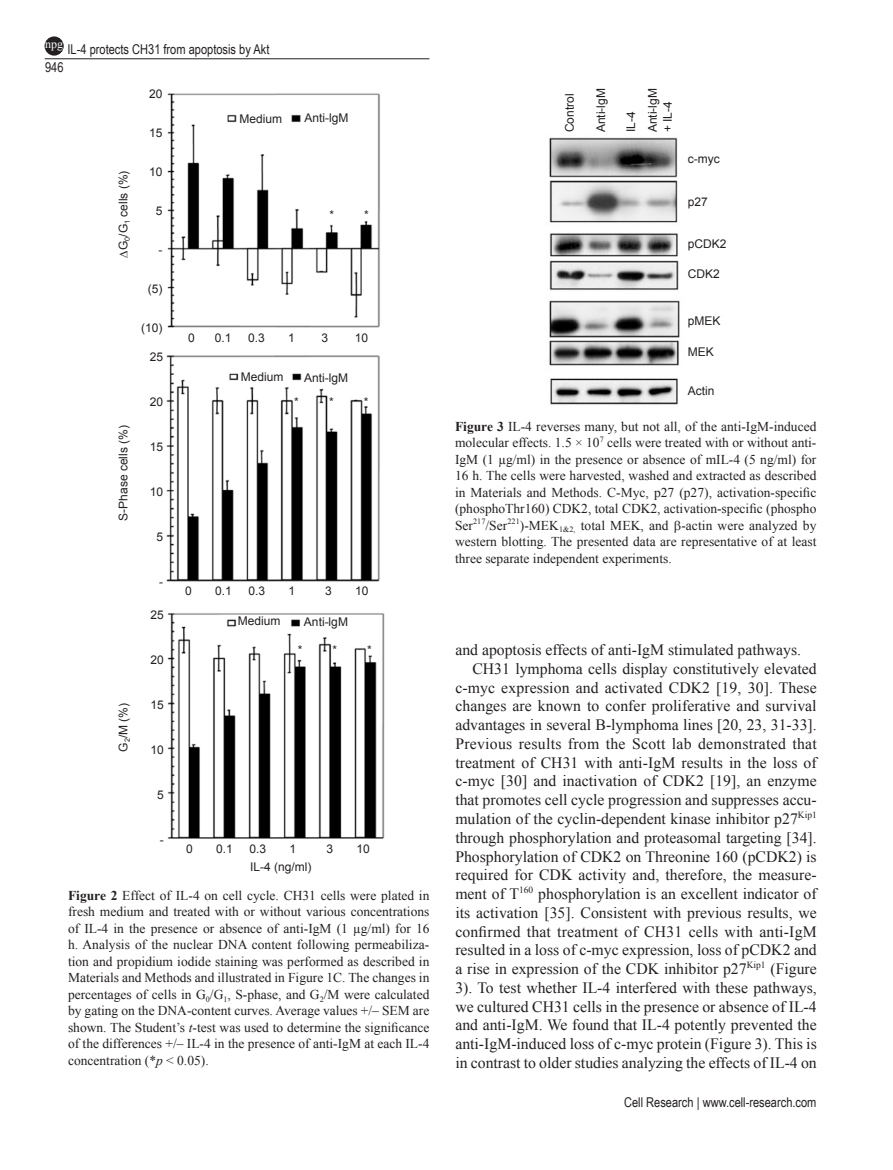
<style>
.page{position:relative;width:893px;height:1170px;background:#fff}
.page>*{position:absolute;margin:0;border:0;box-sizing:border-box;transform-origin:0 0}
.t1{font:15.75px/18.8px "Times New Roman";color:#231f20;text-align:justify}
.t2{font:15.75px "Times New Roman PSMT2";letter-spacing:.01em;color:#231f20}
.t3{font:13.5px/16.5px "Times New Roman";color:#231f20;text-align:justify}
.t4{font:13.5px/16.5px "Times New Roman PSMT2";color:#231f20}
.t5{font:13.5px "Arial Narrow";color:#231f20}
.t6{font:12px/21.8px "Arial";color:#231f20}
.t7{font:12px "Times New Roman";color:#fff}
.s1{font-weight:700}
.s2{font-family:"Times New Roman"}
.s3{font-family:"Times New Roman";font-style:italic}
.s4{font-style:italic}
</style>
<div class="page">
<hr style="left:45px;top:58px;width:384px;height:1px;background:#231f20">
<div style="left:45px;top:37px;width:18px;height:18px;background:#231f20;border-radius:50%"></div>
<div style="left:45px;top:36px;width:19px;height:20px;border:2px solid #231f20;border-radius:50%"></div>
<img style="left:166px;top:93px;width:219px;height:746px">
<img style="left:549px;top:137px;width:131px;height:268px">
<p class="t7" style="left:45px;top:36px;width:19px">npg</p>
<p class="t5" style="left:68px;top:40px;width:203px">IL-4 protects CH31 from apoptosis by Akt</p>
<p class="t5" style="left:45px;top:57px;width:20px">946</p>
<p class="t6" style="left:112px;top:257px;width:88px;rotate:-90deg">∆G<sub>0</sub>/G<sub>1</sub> cells (%)</p>
<p class="t6" style="left:113px;top:520px;width:97px;rotate:-90deg">S-Phase cells (%)</p>
<p class="t6" style="left:149px;top:83px;width:15px">20</p>
<p class="t6" style="left:149px;top:122px;width:15px">15</p>
<p class="t6" style="left:149px;top:161px;width:15px">10</p>
<p class="t6" style="left:156px;top:200px;width:8px">5</p>
<p class="t6" style="left:159px;top:239px;width:5px">-</p>
<p class="t6" style="left:148px;top:278px;width:16px">(5)</p>
<p class="t6" style="left:141px;top:317px;width:23px">(10)</p>
<p class="t6" style="left:150px;top:346px;width:15px">25</p>
<p class="t6" style="left:150px;top:391px;width:15px">20</p>
<p class="t6" style="left:150px;top:436px;width:15px">15</p>
<p class="t6" style="left:150px;top:481px;width:15px">10</p>
<p class="t6" style="left:157px;top:526px;width:8px">5</p>
<p class="t6" style="left:112px;top:751px;width:50px;rotate:-90deg">G<sub>2</sub>/M (%)</p>
<p class="t6" style="left:159px;top:571px;width:5px">-</p>
<p class="t6" style="left:150px;top:604px;width:15px">25</p>
<p class="t6" style="left:150px;top:649px;width:15px">20</p>
<p class="t6" style="left:150px;top:694px;width:15px">15</p>
<p class="t6" style="left:150px;top:739px;width:15px">10</p>
<p class="t6" style="left:157px;top:784px;width:8px">5</p>
<p class="t6" style="left:160px;top:829px;width:5px">-</p>
<p class="t6" style="left:239px;top:108px;width:44px">Medium</p>
<p class="t6" style="left:304px;top:107px;width:46px">Anti-lgM</p>
<p class="t6" style="left:329px;top:203px;width:6px">*</p>
<p class="t6" style="left:364px;top:203px;width:6px">*</p>
<p class="t6" style="left:188px;top:327px;width:8px">0</p>
<p class="t6" style="left:215px;top:327px;width:18px">0.1</p>
<p class="t6" style="left:248px;top:327px;width:18px">0.3</p>
<p class="t6" style="left:288px;top:327px;width:8px">1</p>
<p class="t6" style="left:322px;top:327px;width:8px">3</p>
<p class="t6" style="left:355px;top:327px;width:15px">10</p>
<p class="t6" style="left:241px;top:366px;width:44px">Medium</p>
<p class="t6" style="left:304px;top:366px;width:46px">Anti-lgM</p>
<p class="t6" style="left:294px;top:390px;width:6px">*</p>
<p class="t6" style="left:329px;top:390px;width:6px">*</p>
<p class="t6" style="left:364px;top:390px;width:6px">*</p>
<p class="t6" style="left:185px;top:580px;width:8px">0</p>
<p class="t6" style="left:215px;top:580px;width:18px">0.1</p>
<p class="t6" style="left:248px;top:580px;width:18px">0.3</p>
<p class="t6" style="left:289px;top:580px;width:8px">1</p>
<p class="t6" style="left:325px;top:580px;width:8px">3</p>
<p class="t6" style="left:355px;top:580px;width:15px">10</p>
<p class="t6" style="left:238px;top:610px;width:44px">Medium</p>
<p class="t6" style="left:304px;top:611px;width:46px">Anti-lgM</p>
<p class="t6" style="left:298px;top:639px;width:6px">*</p>
<p class="t6" style="left:332px;top:639px;width:6px">*</p>
<p class="t6" style="left:367px;top:639px;width:6px">*</p>
<p class="t6" style="left:186px;top:838px;width:8px">0</p>
<p class="t6" style="left:216px;top:838px;width:18px">0.1</p>
<p class="t6" style="left:250px;top:838px;width:18px">0.3</p>
<p class="t6" style="left:290px;top:838px;width:8px">1</p>
<p class="t6" style="left:326px;top:838px;width:8px">3</p>
<p class="t6" style="left:356px;top:838px;width:15px">10</p>
<p class="t6" style="left:250px;top:855px;width:63px">IL-4 (ng/ml)</p>
<p class="t3" style="left:68px;top:886px;width:363px"><span class="s1">Figure 2</span> Effect of IL-4 on cell cycle. CH31 cells were plated in fresh medium and treated with or without various concentrations of IL-4 in the presence or absence of anti-IgM (1 µg/ml) for 16 h. Analysis of the nuclear DNA content following permeabiliza&shy;tion and propidium iodide staining was performed as described in Materials and Methods and illustrated in Figure 1C. The changes in percentages of cells in G<sub>0</sub>/G<sub>1</sub>, S-phase, and G<sub>2</sub>/M were calculated by gating on the DNA-content curves. Average values +/– SEM are</p>
<p class="t4" style="left:68px;top:1018px;width:363px"><span class="s2">shown. The Student’s</span> <span class="s3">t</span>-test was used to determine the significance</p>
<p class="t3" style="left:68px;top:1035px;width:363px">of the differences +/– IL-4 in the presence of anti-IgM at each IL-4 concentration (*<span class="s4">p</span> &lt; 0.05).</p>
<p class="t6" style="left:559px;top:132px;width:40px;rotate:-90deg">Control</p>
<p class="t6" style="left:590px;top:132px;width:46px;rotate:-90deg">Anti-lgM</p>
<p class="t6" style="left:620px;top:132px;width:46px;rotate:-90deg">IL-4<br>Anti-lgM</p>
<p class="t6" style="left:657px;top:132px;width:33px;rotate:-90deg">+ IL-4</p>
<p class="t6" style="left:688px;top:147px;width:33px">c-myc</p>
<p class="t6" style="left:688px;top:191px;width:22px">p27</p>
<p class="t6" style="left:688px;top:233px;width:40px">pCDK2</p>
<p class="t6" style="left:688px;top:263px;width:34px">CDK2</p>
<p class="t6" style="left:688px;top:310px;width:34px">pMEK</p>
<p class="t6" style="left:688px;top:341px;width:28px">MEK</p>
<p class="t6" style="left:688px;top:380px;width:28px">Actin</p>
<p class="t3" style="left:455px;top:417px;width:363px"><span class="s1">Figure 3</span> IL-4 reverses many, but not all, of the anti-IgM-induced molecular effects. 1.5 × 10<sup>7</sup> cells were treated with or without anti-IgM (1 µg/ml) in the presence or absence of mIL-4 (5 ng/ml) for 16 h. The cells were harvested, washed and extracted as described</p>
<p class="t4" style="left:455px;top:483px;width:363px">in Materials and Methods. C-Myc, p27 (p27), activation-specific (phosphoThr160) CDK2, total CDK2, activation-specific (phospho</p>
<p class="t3" style="left:455px;top:516px;width:363px">Ser<sup>217</sup>/Ser<sup>221</sup>)-MEK<sub>1&amp;2,</sub> total MEK, and -actin were analyzed by western blotting. The presented data are representative of at least three separate independent experiments.</p>
<p class="t1" style="left:455px;top:640px;width:347px">and apoptosis effects of anti-IgM stimulated pathways.</p>
<p class="t1" style="left:472px;top:659px;width:346px">CH31 lymphoma cells display constitutively elevated</p>
<p class="t1" style="left:455px;top:677px;width:363px">c-myc expression and activated CDK2 [19, 30]. These</p>
<p class="t1" style="left:455px;top:696px;width:363px">changes are known to confer proliferative and survival</p>
<p class="t1" style="left:455px;top:715px;width:363px">advantages in several B-lymphoma lines [20, 23, 31-33].</p>
<p class="t1" style="left:455px;top:734px;width:363px">Previous results from the Scott lab demonstrated that</p>
<p class="t1" style="left:455px;top:752px;width:363px">treatment of CH31 with anti-IgM results in the loss of</p>
<p class="t1" style="left:455px;top:771px;width:363px">c-myc [30] and inactivation of CDK2 [19], an enzyme</p>
<p class="t1" style="left:455px;top:790px;width:363px">that promotes cell cycle progression and suppresses accu-</p>
<p class="t1" style="left:455px;top:809px;width:363px">mulation of the cyclin-dependent kinase inhibitor p27<sup>Kip1</sup></p>
<p class="t1" style="left:455px;top:827px;width:363px">through phosphorylation and proteasomal targeting [34].</p>
<p class="t1" style="left:455px;top:846px;width:363px">Phosphorylation of CDK2 on Threonine 160 (pCDK2) is</p>
<p class="t1" style="left:455px;top:865px;width:363px">required for CDK activity and, therefore, the measure-</p>
<p class="t1" style="left:455px;top:884px;width:363px">ment of T<sup>160</sup> phosphorylation is an excellent indicator of</p>
<p class="t1" style="left:455px;top:902px;width:363px">its activation [35]. Consistent with previous results, we</p>
<p class="t2" style="left:455px;top:920px;width:363px">confirmed that treatment of CH31 cells with anti-IgM</p>
<p class="t1" style="left:455px;top:940px;width:363px">resulted in a loss of c-myc expression, loss of pCDK2 and a rise in expression of the CDK inhibitor p27<sup>Kip1</sup> (Figure 3). To test whether IL-4 interfered with these pathways, we cultured CH31 cells in the presence or absence of IL-4 and anti-IgM. We found that IL-4 potently prevented the anti-IgM-induced loss of c-myc protein (Figure 3). This is in contrast to older studies analyzing the effects of IL-4 on</p>
<p class="t5" style="left:624px;top:1092px;width:194px">Cell Research | www.cell-research.com</p>
</div>
